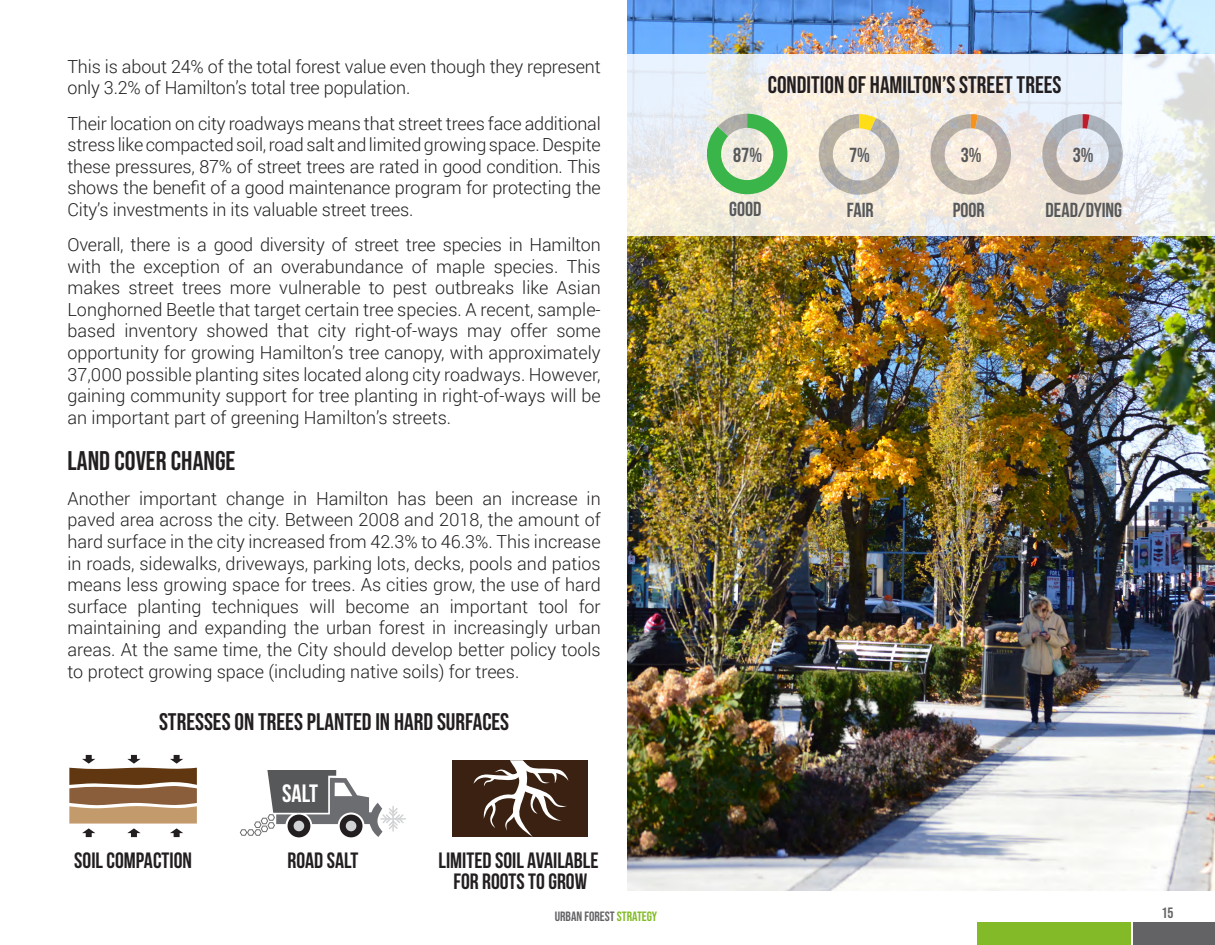
<style>
.page{position:relative;width:1215px;height:945px;background:#fff}
.page>*{position:absolute;margin:0;border:0;box-sizing:border-box;transform-origin:0 0}
.Subheader{font:27px "Bebas Neue";color:#231f20}
.t1{font:25.05px "Bebas Neue";color:#fff}
.Sub-Subheader{font:24px "Bebas Neue";color:#231f20}
.t2{font:22.2px/21.3px "Bebas Neue";color:#231f20;text-align:center}
.t3{font:20.25px "Bebas Neue";color:#57585a}
.body{font:300 18px/21.6px "Roboto";letter-spacing:-.01em;color:#231f20;text-align:justify}
.t4{font:15px "Bebas Neue";color:#636366}
.t5{font:13.5px "Bebas Neue";color:#636366}
.s1{color:#82bb27}
</style>
<div class="page">
<div style="left:978px;top:923px;width:153px;height:22px;background:#82bb27"></div>
<div style="left:1133px;top:923px;width:82px;height:22px;background:#636366"></div>
<img style="left:628px;top:0;width:587px;height:891px">
<div style="left:453px;top:760px;width:135px;height:77px;background:#3a2111"></div>
<svg style="left:69px;top:755px;width:128px;height:82px"></svg>
<svg style="left:239px;top:770px;width:166px;height:67px"></svg>
<div style="left:346px;top:821px;width:10px;height:10px;background:#d1d2d4;border-radius:50%"></div>
<svg style="left:473px;top:760px;width:95px;height:77px"></svg>
<svg style="left:628px;top:54px;width:587px;height:181px;background:#efede8"></svg>
<svg style="left:707px;top:114px;width:80px;height:80px;background:#a4d2a0"></svg>
<svg style="left:819px;top:114px;width:80px;height:81px;background:#d8d0bf"></svg>
<svg style="left:931px;top:114px;width:80px;height:81px;background:#dacfc4"></svg>
<svg style="left:1042px;top:114px;width:81px;height:81px;background:#cecbcd"></svg>
<p class="body" style="left:68px;top:55px;width:535px">This is about 24% of the total forest value even though they represent only 3.2% of Hamilton’s total tree population.</p>
<p class="body" style="left:68px;top:112px;width:535px">Their location on city roadways means that street trees face additional stress like compacted soil, road salt and limited growing space. Despite these pressures, 87% of street trees are rated in good condition. This shows the benefit of a good maintenance program for protecting the City’s investments in its valuable street trees.</p>
<p class="body" style="left:68px;top:233px;width:535px">Overall, there is a good diversity of street tree species in Hamilton with the exception of an overabundance of maple species. This makes street trees more vulnerable to pest outbreaks like Asian Longhorned Beetle that target certain tree species. A recent, sample&shy;based inventory showed that city right-of-ways may offer some opportunity for growing Hamilton’s tree canopy, with approximately 37,000 possible planting sites located along city roadways. However, gaining community support for tree planting in right-of-ways will be an important part of greening Hamilton’s streets.</p>
<p class="Subheader" style="left:68px;top:445px;width:169px">LAND COVER CHANGE</p>
<p class="body" style="left:68px;top:487px;width:535px">Another important change in Hamilton has been an increase in paved area across the city. Between 2008 and 2018, the amount of hard surface in the city increased from 42.3% to 46.3%. This increase in roads, sidewalks, driveways, parking lots, decks, pools and patios means less growing space for trees. As cities grow, the use of hard surface planting techniques will become an important tool for maintaining and expanding the urban forest in increasingly urban areas. At the same time, the City should develop better policy tools to protect growing space (including native soils) for trees.</p>
<p class="Sub-Subheader" style="left:159px;top:708px;width:352px">STRESSES ON TREES PLANTED IN HARD SURFACES</p>
<p class="t1" style="left:282px;top:780px;width:37px">SALT</p>
<p class="t2" style="left:74px;top:849px;width:119px">SOIL COMPACTION</p>
<p class="t2" style="left:288px;top:849px;width:72px">ROAD SALT</p>
<p class="t2" style="left:439px;top:849px;width:162px">LIMITED SOIL AVAILABLE<br>FOR ROOTS TO GROW</p>
<p class="Sub-Subheader" style="left:768px;top:72px;width:295px">CONDITION OF HAMILTON’S STREET TREES</p>
<p class="t3" style="left:733px;top:144px;width:30px">87%</p>
<p class="t3" style="left:729px;top:198px;width:34px">GOOD</p>
<p class="t3" style="left:849px;top:144px;width:22px">7%</p>
<p class="t3" style="left:847px;top:199px;width:29px">FAIR</p>
<p class="t3" style="left:961px;top:144px;width:22px">3%</p>
<p class="t3" style="left:953px;top:199px;width:33px">POOR</p>
<p class="t3" style="left:1073px;top:144px;width:22px">3%</p>
<p class="t3" style="left:1046px;top:199px;width:78px">DEAD/DYING</p>
<p class="t5" style="left:555px;top:909px;width:104px">URBAN FOREST <span class="s1">STRATEGY</span></p>
<p class="t4" style="left:1161px;top:905px;width:13px">15</p>
</div>
